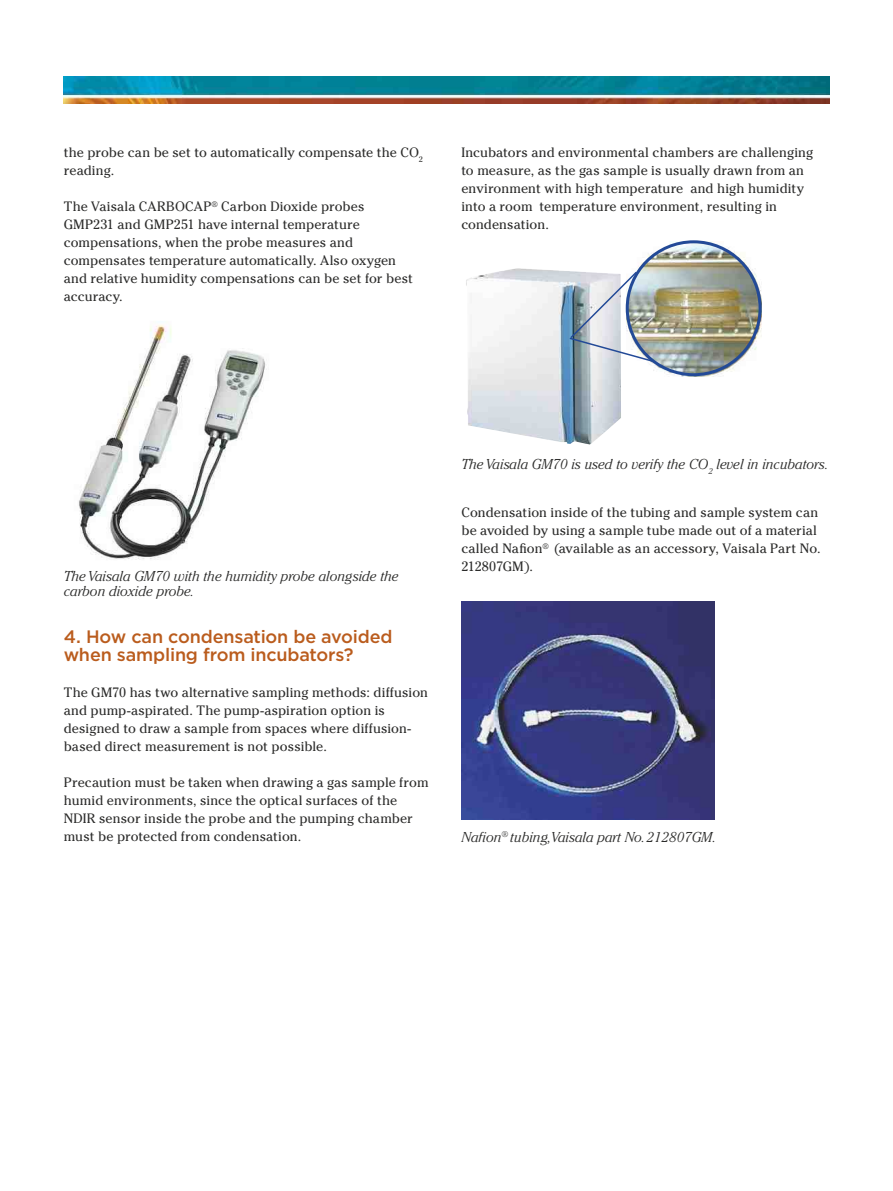
<style>
.page{position:relative;width:893px;height:1191px;background:#fff}
.page>*{position:absolute;margin:0;border:0;box-sizing:border-box;transform-origin:0 0}
.t1{font:500 18px/18px "Gotham";letter-spacing:-.01em;color:#ba5c1d}
.t2{font:italic 300 14.25px/15.8px "Cheltenham Std";color:#2b2b2a}
.t3{font:13.5px/18px "Cheltenham Std";letter-spacing:.005em;color:#2b2b2a}
</style>
<div class="page">
<img style="left:64px;top:77px;width:765px;height:27px">
<img style="left:461px;top:602px;width:253px;height:217px">
<img style="left:637px;top:241px;width:124px;height:135px">
<img style="left:466px;top:268px;width:155px;height:177px">
<div style="left:626px;top:240px;width:136px;height:136px;border:3px solid #234a97;border-radius:50%"></div>
<img style="left:568px;top:270px;width:87px;height:93px">
<img style="left:79px;top:325px;width:188px;height:234px">
<p class="t3" style="left:64px;top:143px;width:361px">the probe can be set to automatically compensate the CO<sub>2 </sub>reading.</p>
<p class="t3" style="left:64px;top:197px;width:351px">The Vaisala CARBOCAP<sup>®</sup> Carbon Dioxide probes GMP231 and GMP251 have internal temperature compensations, when the probe measures and compensates temperature automatically. Also oxygen and relative humidity compensations can be set for best accuracy.</p>
<p class="t3" style="left:461px;top:143px;width:353px">Incubators and environmental chambers are challenging to measure, as the gas sample is usually drawn from an environment with high temperature and high humidity into a room temperature environment, resulting in condensation.</p>
<p class="t2" style="left:64px;top:568px;width:336px">The Vaisala GM70 with the humidity probe alongside the carbon dioxide probe.</p>
<h1 class="t1" style="left:64px;top:627px;width:330px">4. How can condensation be avoided when sampling from incubators?</h1>
<p class="t3" style="left:64px;top:683px;width:366px">The GM70 has two alternative sampling methods: diffusion and pump-aspirated. The pump-aspiration option is designed to draw a sample from spaces where diffusion&shy;based direct measurement is not possible.</p>
<p class="t3" style="left:64px;top:773px;width:366px">Precaution must be taken when drawing a gas sample from humid environments, since the optical surfaces of the NDIR sensor inside the probe and the pumping chamber must be protected from condensation.</p>
<p class="t2" style="left:461px;top:456px;width:369px">The Vaisala GM70 is used to verify the CO<sub>2</sub> level in incubators.</p>
<p class="t3" style="left:461px;top:503px;width:361px">Condensation inside of the tubing and sample system can be avoided by using a sample tube made out of a material called Nafion<sup>®</sup> (available as an accessory, Vaisala Part No.<br>212807GM).</p>
<p class="t2" style="left:461px;top:829px;width:256px">Nafion<sup>®</sup> tubing,Vaisala part No. 212807GM.</p>
</div>
